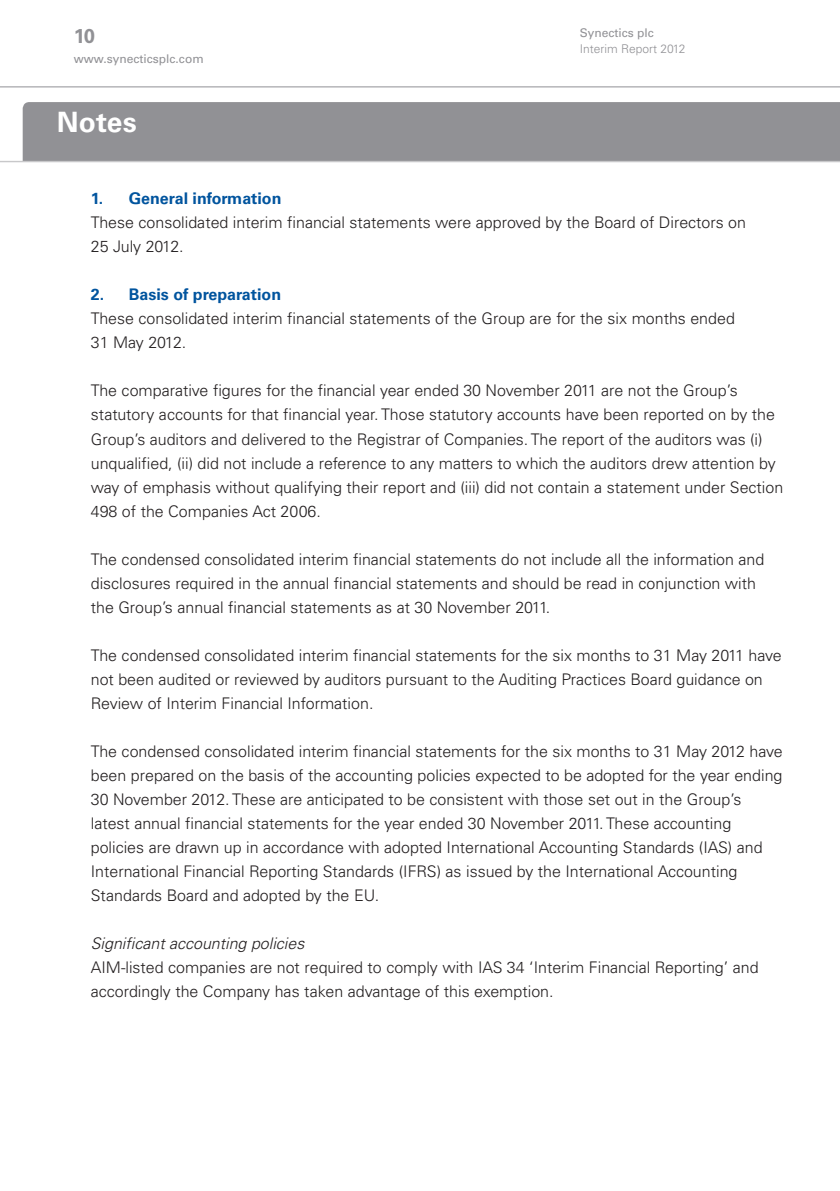
<style>
.page{position:relative;width:840px;height:1191px;background:#fff}
.page>*{position:absolute;margin:0;border:0;box-sizing:border-box;transform-origin:0 0}
.t1{font:700 28px "Univers LT Std";letter-spacing:.01em;color:#fff}
.t2{font:700 20px "Univers LT Std";color:#919195}
.t3{font:300 16px/24px "Univers LT Std";color:#231f20}
.t4{font:700 16px "Univers LT Std";color:#00549e}
.t5{font:italic 300 16px "Univers LT Std";color:#231f20}
.t6{font:12px "Univers LT Std";color:#919195}
.t7{font:300 12px "Univers LT Std";color:#919195}
</style>
<div class="page">
<svg style="left:0;top:86px;width:839px;height:2px"></svg>
<div style="left:23px;top:102px;width:816px;height:58px;background:#919195"></div>
<p class="t2" style="left:74px;top:24px;width:23px">10</p>
<p class="t6" style="left:579px;top:25px;width:75px">Synectics plc</p>
<p class="t7" style="left:579px;top:41px;width:107px">Interim Report 2012</p>
<p class="t6" style="left:74px;top:51px;width:131px">www.synecticsplc.com</p>
<h1 class="t1" style="left:57px;top:106px;width:81px">Notes</h1>
<p class="t4" style="left:91px;top:189px;width:192px">1. General information</p>
<p class="t3" style="left:91px;top:211px;width:656px">These consolidated interim financial statements were approved by the Board of Directors on<br>25 July 2012.</p>
<p class="t4" style="left:91px;top:285px;width:192px">2. Basis of preparation</p>
<p class="t3" style="left:91px;top:307px;width:645px">These consolidated interim financial statements of the Group are for the six months ended<br>31 May 2012.</p>
<p class="t3" style="left:91px;top:379px;width:693px">The comparative figures for the financial year ended 30 November 2011 are not the Group’s statutory accounts for that financial year. Those statutory accounts have been reported on by the Group’s auditors and delivered to the Registrar of Companies. The report of the auditors was (i) unqualified, (ii) did not include a reference to any matters to which the auditors drew attention by way of emphasis without qualifying their report and (iii) did not contain a statement under Section 498 of the Companies Act 2006.</p>
<p class="t3" style="left:91px;top:547px;width:674px">The condensed consolidated interim financial statements do not include all the information and disclosures required in the annual financial statements and should be read in conjunction with the Group’s annual financial statements as at 30 November 2011.</p>
<p class="t3" style="left:91px;top:643px;width:692px">The condensed consolidated interim financial statements for the six months to 31 May 2011 have not been audited or reviewed by auditors pursuant to the Auditing Practices Board guidance on<br>Review of Interim Financial Information.</p>
<p class="t3" style="left:91px;top:739px;width:693px">The condensed consolidated interim financial statements for the six months to 31 May 2012 have been prepared on the basis of the accounting policies expected to be adopted for the year ending 30 November 2012. These are anticipated to be consistent with those set out in the Group’s latest annual financial statements for the year ended 30 November 2011. These accounting policies are drawn up in accordance with adopted International Accounting Standards (IAS) and International Financial Reporting Standards (IFRS) as issued by the International Accounting Standards Board and adopted by the EU.</p>
<p class="t5" style="left:91px;top:933px;width:219px">Significantaccounting policies</p>
<p class="t3" style="left:91px;top:955px;width:669px">AIM-listed companies are not required to comply with IAS 34 ‘Interim Financial Reporting’ and accordingly the Company has taken advantage of this exemption.</p>
</div>
